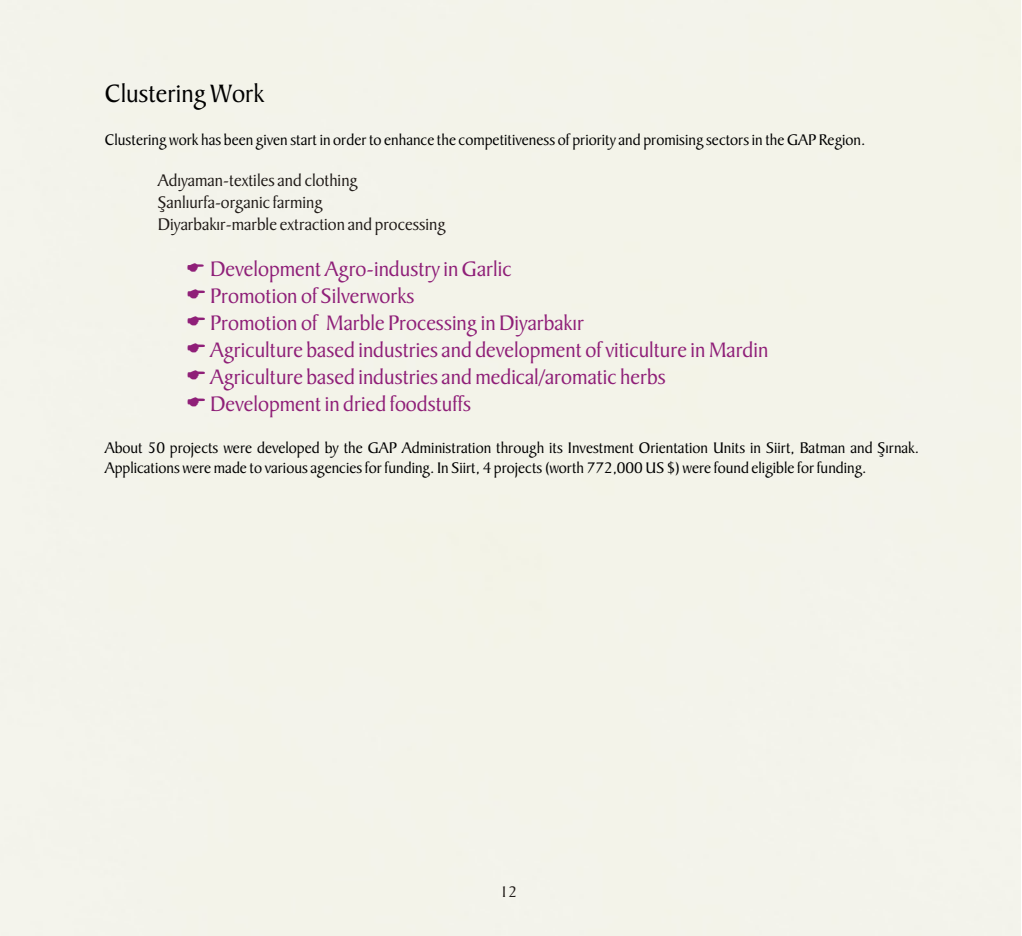
<style>
.page{position:relative;width:1022px;height:936px;background:#fff}
.page>*{position:absolute;margin:0;border:0;box-sizing:border-box;transform-origin:0 0}
.t1{font:27px "Baker Signet BT";color:#000}
.t2{font:22.5px/27.2px "Baker Signet BT";color:#8f1f78}
.t3{font:18px/21.8px "Baker Signet BT";color:#1f1a17}
.t4{font:16.5px/20px "Baker Signet BT";color:#000}
.t5{font:16.5px "Baker Signet BT";color:#1f1a17}
</style>
<div class="page">
<div style="left:0;top:1px;width:1020px;height:935px;background:#f3f3e9"></div>
<h1 class="t1" style="left:105px;top:82px;width:161px">Clustering Work</h1>
<p class="t4" style="left:105px;top:131px;width:762px">Clustering work has been given start in order to enhance the competitiveness of priority and promising sectors in the GAP Region.</p>
<p class="t3" style="left:158px;top:171px;width:289px">Adýyaman-textiles and clothing<br>Þanlýurfa-organic farming<br>Diyarbakýr-marble extraction and processing</p>
<p class="t2" style="left:210px;top:256px;width:560px">Development Agro-industry in Garlic<br>Promotion of Silverworks<br>Promotion of Marble Processing in Diyarbakýr<br>Agriculture based industries and development of viticulture in Mardin Agriculture based industries and medical/aromatic herbs Development in dried foodstuffs</p>
<p class="t4" style="left:105px;top:439px;width:816px">About 50 projects were developed by the GAP Administration through its Investment Orientation Units in Siirt, Batman and Þýrnak.<br>Applications were made to various agencies for funding. In Siirt, 4 projects (worth 772,000 US $) were found eligible for funding.</p>
<p class="t5" style="left:500px;top:884px;width:19px">12</p>
</div>
